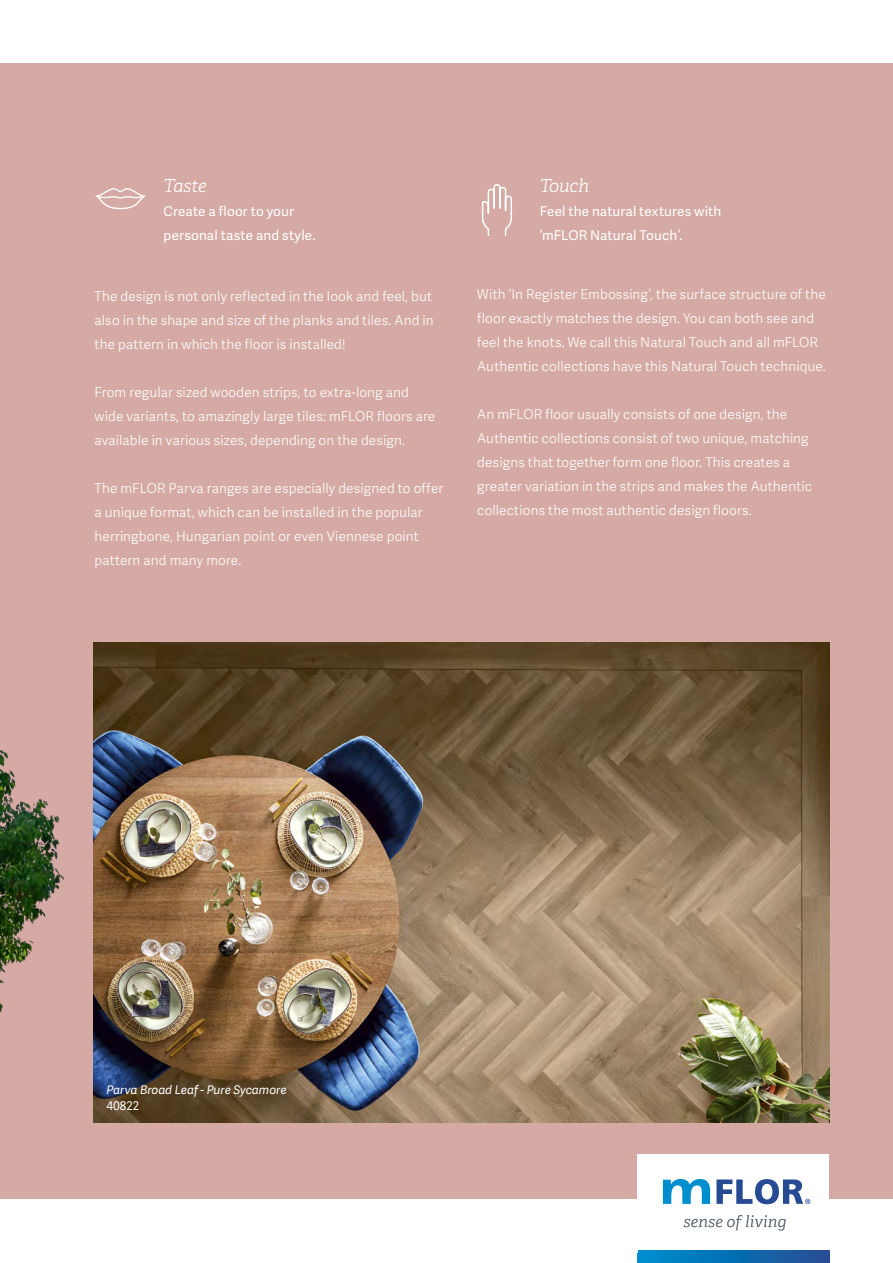
<style>
.page{position:relative;width:893px;height:1263px;background:#fff}
.page>*{position:absolute;margin:0;border:0;box-sizing:border-box;transform-origin:0 0}
.Adelle{font:italic 300 18px "Adelle";letter-spacing:-.02em;color:#fff}
.plat{font:300 13.5px/24px "Adelle Sans";letter-spacing:.01em;color:#fff}
.plat_wit{font:13.5px/24px "Adelle Sans";letter-spacing:.01em;color:#fff}
.t1{font:italic 12px "Adelle Sans";letter-spacing:-.01em;color:#fff}
.t2{font:12px "Adelle Sans";color:#fff}
</style>
<div class="page">
<div style="left:0;top:64px;width:893px;height:1135px;background:#d5aaa4"></div>
<div style="left:638px;top:1154px;width:191px;height:98px;background:#fff"></div>
<svg style="left:716px;top:1179px;width:94px;height:25px"></svg>
<svg style="left:663px;top:1179px;width:47px;height:25px"></svg>
<svg style="left:684px;top:1215px;width:102px;height:15px"></svg>
<svg style="left:95px;top:188px;width:50px;height:21px"></svg>
<svg style="left:482px;top:185px;width:30px;height:51px"></svg>
<img style="left:94px;top:642px;width:735px;height:481px">
<img style="left:0;top:643px;width:112px;height:480px">
<svg style="left:638px;top:1250px;width:191px;height:13px;background:#0c6db1"></svg>
<p class="Adelle" style="left:164px;top:175px;width:44px">Taste</p>
<p class="plat_wit" style="left:164px;top:199px;width:153px">Create a floor to your personal taste and style.</p>
<p class="plat" style="left:95px;top:284px;width:341px;text-align:justify">The design is not only reflected in the look and feel, but also in the shape and size of the planks and tiles. And in the pattern in which the floor is installed!</p>
<p class="plat" style="left:95px;top:380px;width:342px">From regular sized wooden strips, to extra-long and wide variants, to amazingly large tiles: mFLOR floors are available in various sizes, depending on the design.</p>
<p class="plat" style="left:95px;top:476px;width:350px">The mFLOR Parva ranges are especially designed to offer a unique format, which can be installed in the popular herringbone, Hungarian point or even Viennese point pattern and many more.</p>
<p class="Adelle" style="left:540px;top:175px;width:51px">Touch</p>
<p class="plat_wit" style="left:540px;top:199px;width:183px">Feel the natural textures with ‘mFLOR Natural Touch’.</p>
<p class="plat" style="left:477px;top:282px;width:350px">With ‘In Register Embossing’, the surface structure of the floor exactly matches the design. You can both see and feel the knots. We call this Natural Touch and all mFLOR Authentic collections have this Natural Touch technique.</p>
<p class="plat" style="left:477px;top:402px;width:336px">An mFLOR floor usually consists of one design, the Authentic collections consist of two unique, matching designs that together form one floor. This creates a greater variation in the strips and makes the Authentic collections the most authentic design floors.</p>
<p class="t1" style="left:107px;top:1081px;width:182px">Parva Broad Leaf - Pure Sycamore</p>
<p class="t2" style="left:107px;top:1099px;width:34px">40822</p>
</div>
